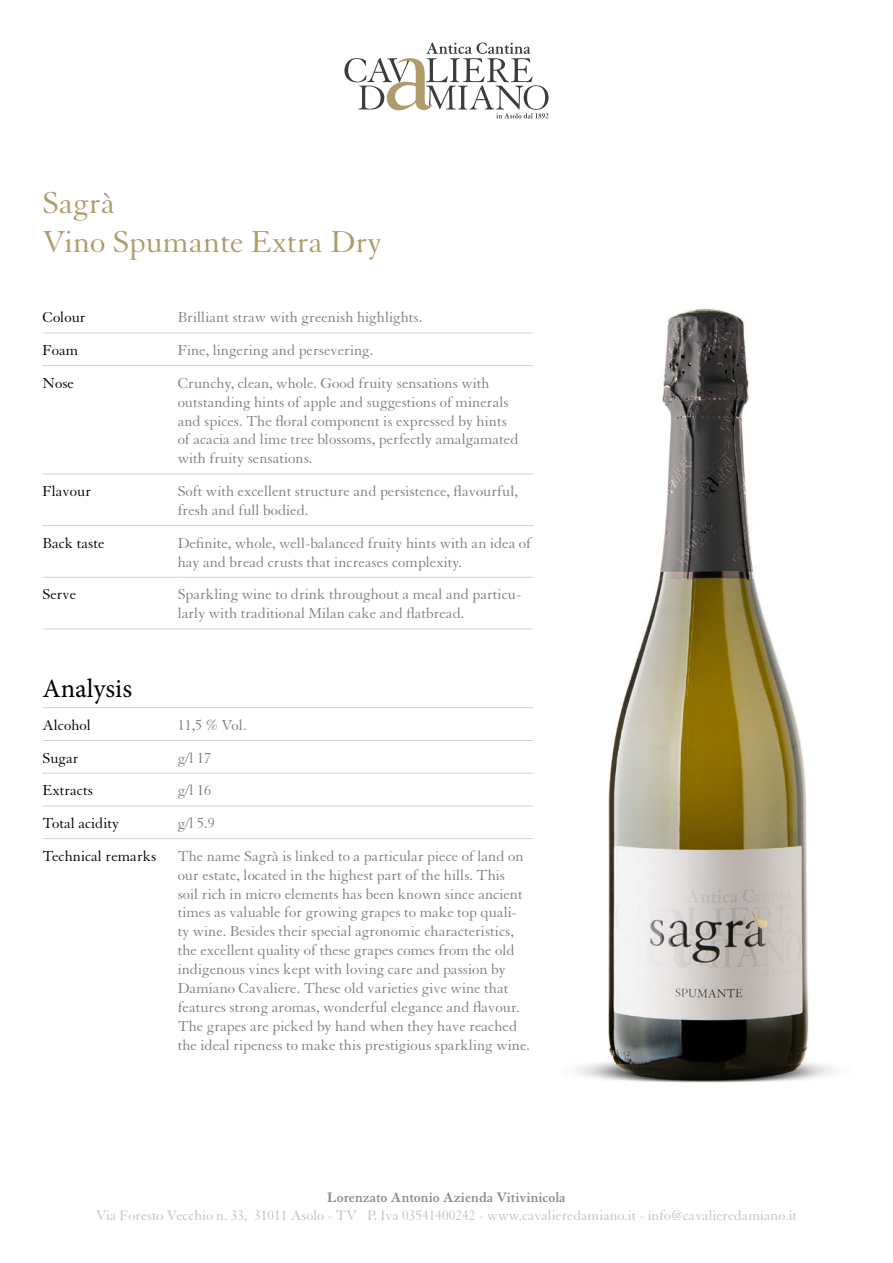
<style>
.page{position:relative;width:893px;height:1263px;background:#fff}
.page>*{position:absolute;margin:0;border:0;box-sizing:border-box;transform-origin:0 0}
.t1{font:33px/39.6px "Granjon LT";color:#ae9c6a}
.t2{font:26.55px "Minion Pro";letter-spacing:-.005em;color:#000}
.t3{font:15.75px/18.9px "Granjon LT";color:#7e7f80}
.t4{font:15.75px "Granjon LT";color:#000}
.t5{font:15px "Granjon LT";color:#c0c1c2}
.t6{font:700 15px "Granjon LT";color:#898b8b}
</style>
<div class="page">
<svg style="left:344px;top:43px;width:205px;height:75px"></svg>
<img style="left:576px;top:308px;width:259px;height:775px">
<hr style="left:43px;top:333px;width:135px;height:1px;background:#d0d1d1">
<hr style="left:178px;top:333px;width:355px;height:1px;background:#d0d1d1">
<hr style="left:43px;top:474px;width:135px;height:1px;background:#d0d1d1">
<hr style="left:178px;top:474px;width:355px;height:1px;background:#d0d1d1">
<hr style="left:43px;top:577px;width:135px;height:1px;background:#d0d1d1">
<hr style="left:178px;top:577px;width:355px;height:1px;background:#d0d1d1">
<hr style="left:43px;top:365px;width:135px;height:1px;background:#d0d1d1">
<hr style="left:178px;top:365px;width:355px;height:1px;background:#d0d1d1">
<hr style="left:43px;top:525px;width:135px;height:1px;background:#d0d1d1">
<hr style="left:178px;top:525px;width:355px;height:1px;background:#d0d1d1">
<hr style="left:43px;top:629px;width:135px;height:1px;background:#d0d1d1">
<hr style="left:178px;top:629px;width:355px;height:1px;background:#d0d1d1">
<hr style="left:43px;top:707px;width:135px;height:1px;background:#d0d1d1">
<hr style="left:178px;top:707px;width:355px;height:1px;background:#d0d1d1">
<hr style="left:43px;top:773px;width:135px;height:1px;background:#d0d1d1">
<hr style="left:178px;top:773px;width:355px;height:1px;background:#d0d1d1">
<hr style="left:43px;top:740px;width:135px;height:1px;background:#d0d1d1">
<hr style="left:178px;top:740px;width:355px;height:1px;background:#d0d1d1">
<hr style="left:43px;top:806px;width:135px;height:1px;background:#d0d1d1">
<hr style="left:178px;top:806px;width:355px;height:1px;background:#d0d1d1">
<hr style="left:43px;top:838px;width:135px;height:1px;background:#d0d1d1">
<hr style="left:178px;top:838px;width:355px;height:1px;background:#d0d1d1">
<h1 class="t1" style="left:43px;top:183px;width:341px">Sagrà<br>Vino Spumante Extra Dry</h1>
<p class="t4" style="left:43px;top:309px;width:45px">Colour</p>
<p class="t3" style="left:178px;top:308px;width:246px">Brilliant straw with greenish highlights.</p>
<p class="t4" style="left:43px;top:342px;width:37px">Foam</p>
<p class="t3" style="left:178px;top:341px;width:197px">Fine, lingering and persevering.</p>
<p class="t4" style="left:43px;top:374px;width:33px">Nose</p>
<p class="t3" style="left:178px;top:374px;width:342px">Crunchy, clean, whole. Good fruity sensations with outstanding hints of apple and suggestions of minerals and spices. The floral component is expressed by hints of acacia and lime tree blossoms, perfectly amalgamated with fruity sensations.</p>
<p class="t4" style="left:43px;top:483px;width:50px">Flavour</p>
<p class="t3" style="left:178px;top:482px;width:342px">Soft with excellent structure and persistence, flavourful, fresh and full bodied.</p>
<p class="t4" style="left:43px;top:534px;width:64px">Back taste</p>
<p class="t3" style="left:178px;top:534px;width:355px">Definite, whole, well-balanced fruity hints with an idea of hay and bread crusts that increases complexity.</p>
<p class="t4" style="left:43px;top:586px;width:35px">Serve</p>
<p class="t3" style="left:178px;top:585px;width:345px">Sparkling wine to drink throughout a meal and particu&shy;larly with traditional Milan cake and flatbread.</p>
<h2 class="t2" style="left:43px;top:671px;width:91px">Analysis</h2>
<p class="t4" style="left:43px;top:716px;width:50px">Alcohol</p>
<p class="t3" style="left:178px;top:716px;width:70px">11,5 % Vol.</p>
<p class="t4" style="left:43px;top:749px;width:38px">Sugar</p>
<p class="t3" style="left:178px;top:748px;width:35px">g/l 17</p>
<p class="t4" style="left:43px;top:782px;width:52px">Extracts</p>
<p class="t3" style="left:178px;top:781px;width:35px">g/l 16</p>
<p class="t4" style="left:43px;top:814px;width:78px">Total acidity</p>
<p class="t3" style="left:178px;top:814px;width:39px">g/l 5.9</p>
<p class="t4" style="left:43px;top:847px;width:116px">Technical remarks</p>
<p class="t3" style="left:178px;top:847px;width:354px">The name Sagrà is linked to a particular piece of land on our estate, located in the highest part of the hills. This<br>soil rich in micro elements has been known since ancient times as valuable for growing grapes to make top quali&shy;ty wine. Besides their special agronomic characteristics, the excellent quality of these grapes comes from the old indigenous vines kept with loving care and passion by Damiano Cavaliere. These old varieties give wine that features strong aromas, wonderful elegance and flavour.<br>The grapes are picked by hand when they have reached the ideal ripeness to make this prestigious sparkling wine.</p>
<p class="t6" style="left:327px;top:1189px;width:240px">Lorenzato Antonio Azienda Vitivinicola</p>
<p class="t5" style="left:96px;top:1208px;width:702px">Via Foresto Vecchio n. 33, 31011 Asolo - TV P. Iva 03541400242 - www.cavalieredamiano.it - info@cavalieredamiano.it</p>
</div>
